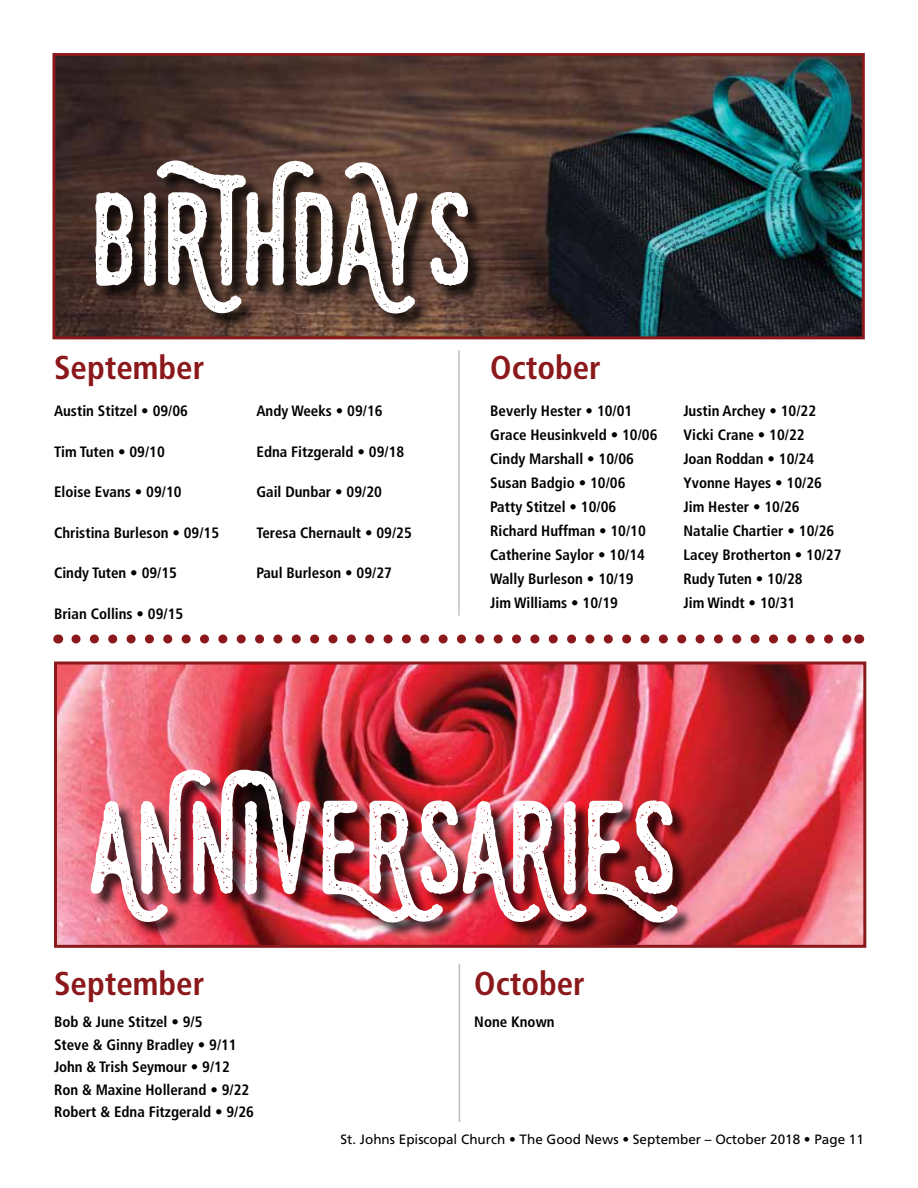
<style>
.page{position:relative;width:918px;height:1188px;background:#fff}
.page>*{position:absolute;margin:0;border:0;box-sizing:border-box;transform-origin:0 0}
.t1{font:128.7px "Swistblnk Monthoers";color:#fff}
.t2{font:700 condensed 33px "Frutiger LT Std";color:#8b181b}
.t3{font:700 condensed 15px/24px "Frutiger LT Std";color:#000}
.t4{font:13.5px "Frutiger LT Std";color:#000}
</style>
<div class="page">
<img style="left:58px;top:666px;width:804px;height:278px">
<div style="left:54px;top:662px;width:812px;height:286px;border:3px solid #8b181b"></div>
<div style="left:92px;top:771px;width:601px;height:168px;background:#000;opacity:.75"></div>
<svg style="left:76px;top:635px;width:774px;height:9px"></svg>
<img style="left:56px;top:57px;width:805px;height:278px">
<div style="left:52px;top:53px;width:813px;height:286px;border:3px solid #8b181b"></div>
<div style="left:97px;top:162px;width:387px;height:168px;background:#000;opacity:.75"></div>
<hr style="left:458px;top:350px;width:2px;height:266px;background:#000">
<hr style="left:459px;top:964px;width:1px;height:158px;background:#000">
<h1 class="t1" style="left:89px;top:160px;width:385px">BIRTHDAYS</h1>
<h2 class="t2" style="left:54px;top:348px;width:152px">September</h2>
<p class="t3" style="left:54px;top:399px;width:136px">Austin Stitzel • 09/06</p>
<p class="t3" style="left:54px;top:440px;width:112px">Tim Tuten • 09/10</p>
<p class="t3" style="left:54px;top:480px;width:129px">Eloise Evans • 09/10</p>
<p class="t3" style="left:54px;top:521px;width:167px">Christina Burleson • 09/15</p>
<p class="t3" style="left:54px;top:561px;width:125px">Cindy Tuten • 09/15</p>
<p class="t3" style="left:54px;top:602px;width:131px">Brian Collins • 09/15</p>
<p class="t3" style="left:256px;top:399px;width:128px">Andy Weeks • 09/16</p>
<p class="t3" style="left:256px;top:440px;width:149px">Edna Fitzgerald • 09/18</p>
<p class="t3" style="left:256px;top:480px;width:127px">Gail Dunbar • 09/20</p>
<p class="t3" style="left:256px;top:521px;width:157px">Teresa Chernault • 09/25</p>
<p class="t3" style="left:256px;top:561px;width:137px">Paul Burleson • 09/27</p>
<h2 class="t2" style="left:490px;top:348px;width:112px">October</h2>
<p class="t3" style="left:490px;top:399px;width:169px">Beverly Hester • 10/01<br>Grace Heusinkveld • 10/06<br>Cindy Marshall • 10/06<br>Susan Badgio • 10/06<br>Patty Stitzel • 10/06<br>Richard Huffman • 10/10<br>Catherine Saylor • 10/14<br>Wally Burleson • 10/19<br>Jim Williams • 10/19</p>
<p class="t3" style="left:684px;top:399px;width:160px">Justin Archey • 10/22<br>Vicki Crane • 10/22<br>Joan Roddan • 10/24<br>Yvonne Hayes • 10/26<br>Jim Hester • 10/26<br>Natalie Chartier • 10/26<br>Lacey Brotherton • 10/27<br>Rudy Tuten • 10/28<br>Jim Windt • 10/31</p>
<h1 class="t1" style="left:91px;top:769px;width:588px">ANNIVERSARIES</h1>
<h2 class="t2" style="left:54px;top:963px;width:152px">September</h2>
<p class="t3" style="left:54px;top:1011px;width:202px;line-height:22.5px">Bob &amp; June Stitzel • 9/5<br>Steve &amp; Ginny Bradley • 9/11<br>John &amp; Trish Seymour • 9/12<br>Ron &amp; Maxine Hollerand • 9/22<br>Robert &amp; Edna Fitzgerald • 9/26</p>
<h2 class="t2" style="left:474px;top:963px;width:112px">October</h2>
<p class="t3" style="left:474px;top:1010px;width:82px">None Known</p>
<p class="t4" style="left:340px;top:1132px;width:525px">St. Johns Episcopal Church • The Good News • September – October 2018 • Page 11</p>
</div>
